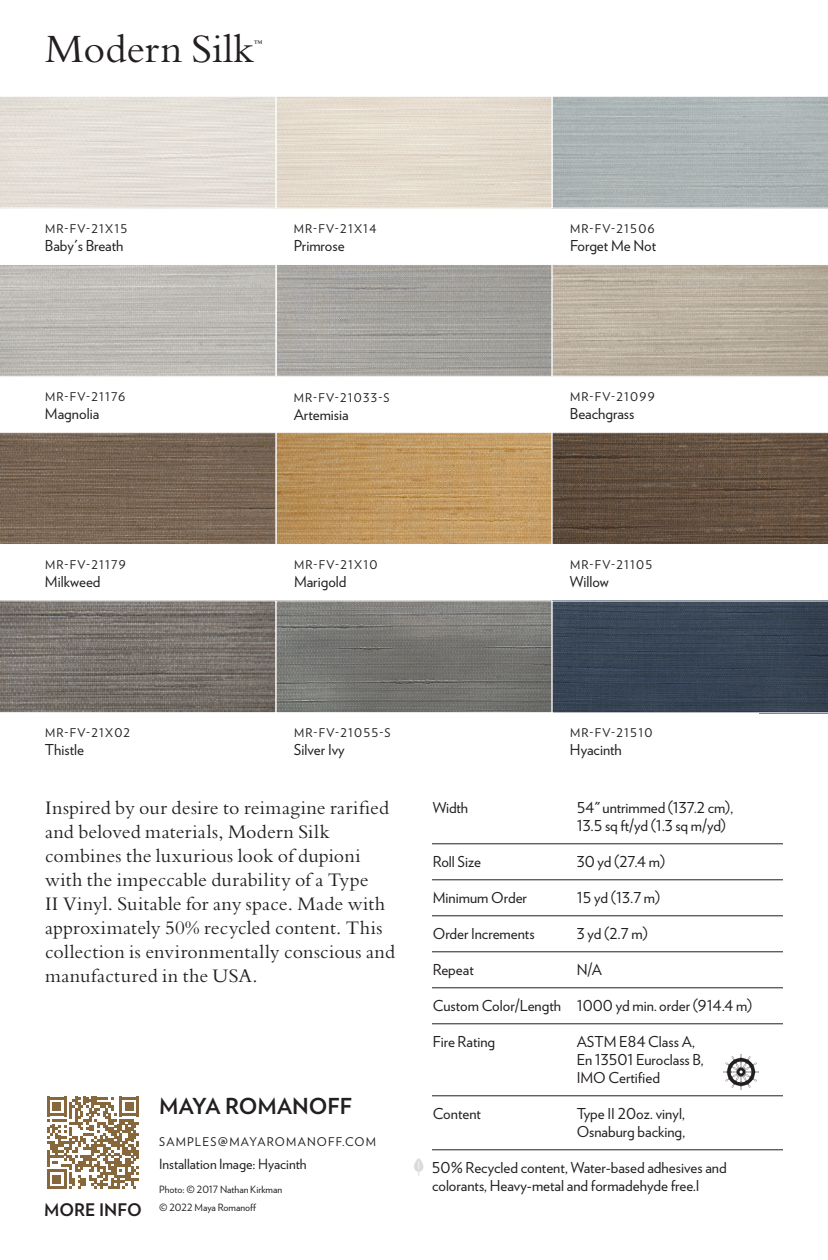
<style>
.page{position:relative;width:828px;height:1260px;background:#fff}
.page>*{position:absolute;margin:0;border:0;box-sizing:border-box;transform-origin:0 0}
.t1{font:42px "Bembo Std";color:#231f20}
.t2{font:700 22px "Verlag";color:#231f20}
.t3{font:20px/24px "Bembo Std";letter-spacing:.01em;color:#231f20}
.t4{font:15px/18px "Verlag";color:#231f20}
.t5{font:14px "Verlag";color:#231f20}
.t6{font:12px "Verlag";letter-spacing:.1em;color:#231f20}
.t7{font:10px/18px "Verlag";color:#231f20}
.t8{font:8.4px "Bembo Std";color:#231f20}
.s1{font-weight:700;font-size:17.4px}
.s2{font-family:"Maya Romanoff 141105 1 Regular";font-size:18px;color:#d9dadc}
</style>
<div class="page">
<hr style="left:432px;top:843px;width:351px;height:1px;background:#231f20">
<hr style="left:432px;top:879px;width:351px;height:1px;background:#231f20">
<hr style="left:432px;top:915px;width:351px;height:1px;background:#231f20">
<hr style="left:432px;top:951px;width:351px;height:1px;background:#231f20">
<hr style="left:432px;top:987px;width:351px;height:1px;background:#231f20">
<hr style="left:432px;top:1023px;width:351px;height:1px;background:#231f20">
<hr style="left:432px;top:1095px;width:351px;height:1px;background:#231f20">
<hr style="left:432px;top:1149px;width:351px;height:1px;background:#231f20">
<svg style="left:723px;top:1054px;width:36px;height:36px"></svg>
<img style="left:278px;top:98px;width:272px;height:108px">
<div style="left:276px;top:96px;width:276px;height:112px;border:1px solid #fff"></div>
<svg style="left:0;top:96px;width:276px;height:112px;background:#e4dfd8"></svg>
<svg style="left:552px;top:96px;width:276px;height:112px;background:#acb5b5"></svg>
<img style="left:278px;top:266px;width:272px;height:108px">
<div style="left:276px;top:264px;width:276px;height:112px;border:1px solid #fff"></div>
<svg style="left:0;top:265px;width:276px;height:111px;background:#bdbbb5"></svg>
<svg style="left:552px;top:265px;width:276px;height:111px;background:#b9af9f"></svg>
<img style="left:278px;top:435px;width:272px;height:108px">
<div style="left:276px;top:433px;width:276px;height:112px;border:1px solid #fff"></div>
<svg style="left:552px;top:433px;width:276px;height:111px;background:#635040"></svg>
<svg style="left:0;top:433px;width:276px;height:111px;background:#796655"></svg>
<img style="left:278px;top:603px;width:272px;height:108px">
<svg style="left:0;top:601px;width:276px;height:112px;background:#7a746e"></svg>
<div style="left:276px;top:601px;width:276px;height:112px;border:1px solid #fff"></div>
<svg style="left:552px;top:601px;width:276px;height:112px;background:#3a4756"></svg>
<svg style="left:47px;top:1097px;width:92px;height:92px"></svg>
<h1 class="t1" style="left:45px;top:24px;width:211px">Modern Silk</h1>
<p class="t8" style="left:254px;top:38px;width:10px">™</p>
<p class="t6" style="left:45px;top:219px;width:84px">MR-FV-21X15</p>
<p class="t4" style="left:45px;top:235px;width:80px">Baby's Breath</p>
<p class="t6" style="left:294px;top:220px;width:84px">MR-FV-21X14</p>
<p class="t4" style="left:294px;top:236px;width:52px">Primrose</p>
<p class="t6" style="left:570px;top:220px;width:86px">MR-FV-21506</p>
<p class="t4" style="left:570px;top:236px;width:88px">Forget Me Not</p>
<p class="t6" style="left:45px;top:388px;width:82px">MR-FV-21176</p>
<p class="t4" style="left:45px;top:404px;width:56px">Magnolia</p>
<p class="t6" style="left:294px;top:388px;width:97px">MR-FV-21033-S</p>
<p class="t4" style="left:294px;top:404px;width:57px">Artemisia</p>
<p class="t6" style="left:570px;top:388px;width:86px">MR-FV-21099</p>
<p class="t4" style="left:570px;top:404px;width:66px">Beachgrass</p>
<p class="t6" style="left:45px;top:556px;width:82px">MR-FV-21179</p>
<p class="t4" style="left:45px;top:572px;width:57px">Milkweed</p>
<p class="t6" style="left:294px;top:555px;width:85px">MR-FV-21X10</p>
<p class="t4" style="left:294px;top:572px;width:54px">Marigold</p>
<p class="t6" style="left:570px;top:556px;width:84px">MR-FV-21105</p>
<p class="t4" style="left:570px;top:572px;width:40px">Willow</p>
<p class="t6" style="left:45px;top:724px;width:87px">MR-FV-21X02</p>
<p class="t4" style="left:45px;top:740px;width:41px">Thistle</p>
<p class="t6" style="left:294px;top:724px;width:98px">MR-FV-21055-S</p>
<p class="t4" style="left:294px;top:740px;width:52px">Silver Ivy</p>
<p class="t6" style="left:570px;top:724px;width:84px">MR-FV-21510</p>
<p class="t4" style="left:570px;top:740px;width:53px">Hyacinth</p>
<p class="t3" style="left:45px;top:796px;width:352px">Inspired by our desire to reimagine rarified and beloved materials, Modern Silk combines the luxurious look of dupioni with the impeccable durability of a Type<br>II Vinyl. Suitable for any space. Made with approximately 50% recycled content. This collection is environmentally conscious and manufactured in the USA.</p>
<h2 class="t2" style="left:159px;top:1089px;width:194px">MAYA ROMANOFF</h2>
<p class="t6" style="left:159px;top:1133px;width:218px">SAMPLES@MAYAROMANOFF.COM</p>
<p class="t5" style="left:159px;top:1154px;width:149px">Installation Image: Hyacinth</p>
<p class="t7" style="left:44px;top:1180px;width:240px;text-indent:115px">Photo: © 2017 Nathan Kirkman<br><span class="s1">MORE INFO</span> © 2022 Maya Romanoff</p>
<p class="t4" style="left:433px;top:798px;width:37px">Width</p>
<p class="t4" style="left:577px;top:798px;width:158px">54" untrimmed (137.2 cm),<br>13.5 sq ft/yd (1.3 sq m/yd)</p>
<p class="t4" style="left:433px;top:852px;width:50px">Roll Size</p>
<p class="t4" style="left:577px;top:852px;width:90px">30 yd (27.4 m)</p>
<p class="t4" style="left:433px;top:888px;width:96px">Minimum Order</p>
<p class="t4" style="left:577px;top:888px;width:85px">15 yd (13.7 m)</p>
<p class="t4" style="left:433px;top:924px;width:103px">Order Increments</p>
<p class="t4" style="left:577px;top:924px;width:73px">3 yd (2.7 m)</p>
<p class="t4" style="left:433px;top:960px;width:43px">Repeat</p>
<p class="t4" style="left:577px;top:960px;width:27px">N/A</p>
<p class="t4" style="left:433px;top:996px;width:321px">Custom Color/Length 1000 yd min. order (914.4 m)</p>
<p class="t4" style="left:433px;top:1032px;width:64px">Fire Rating</p>
<p class="t4" style="left:577px;top:1032px;width:129px">ASTM E84 Class A,<br>En 13501 Euroclass B,<br>IMO Certified</p>
<p class="t4" style="left:433px;top:1104px;width:50px">Content</p>
<p class="t4" style="left:577px;top:1104px;width:110px">Type II 20oz. vinyl,<br>Osnaburg backing,</p>
<p class="t4" style="left:432px;top:1158px;width:296px;text-indent:-18px"><span class="s2">l</span> 50% Recycled content, Water-based adhesives and colorants, Heavy-metal and formadehyde free.l</p>
</div>
